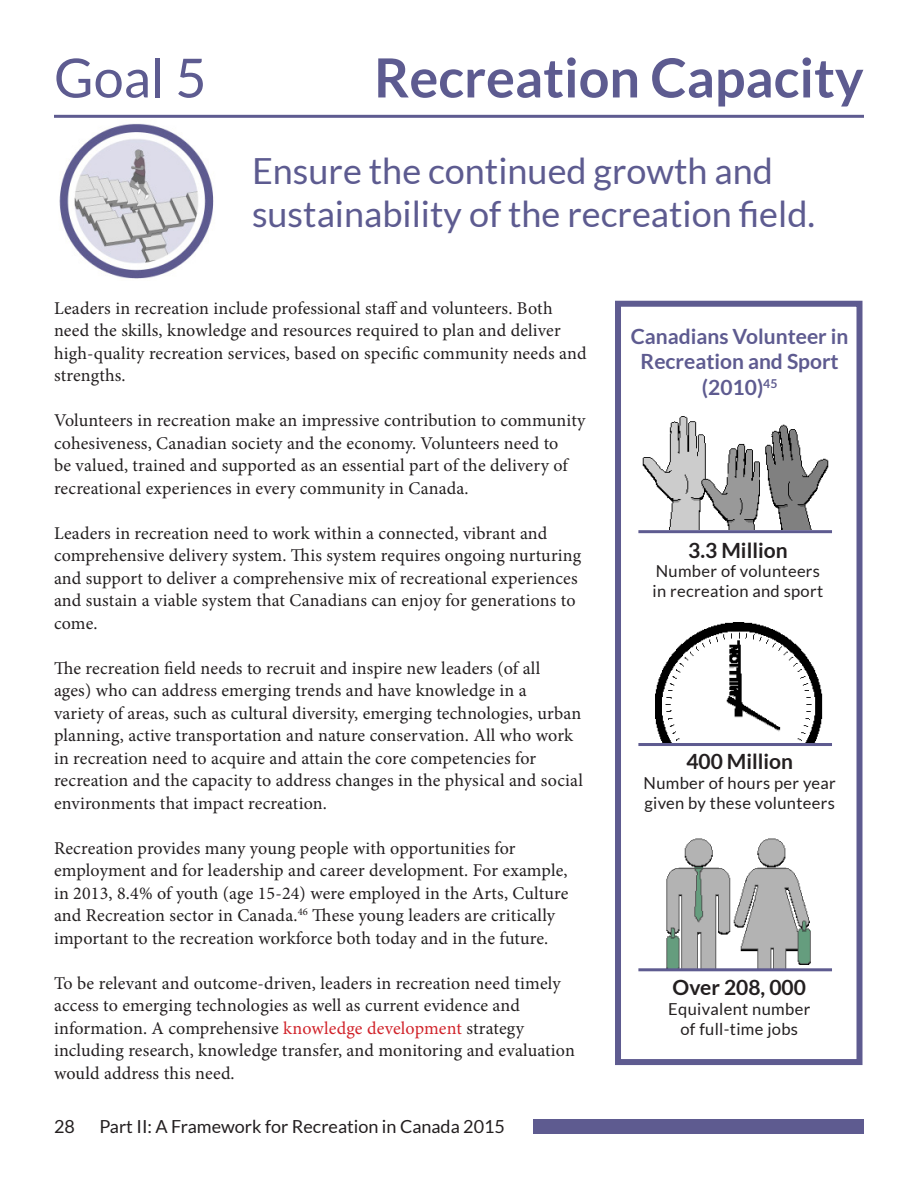
<style>
.page{position:relative;width:918px;height:1188px;background:#fff}
.page>*{position:absolute;margin:0;border:0;box-sizing:border-box;transform-origin:0 0}
.Chapter_first_paragr{font:700 54px "Lato";color:#5d5b90}
.Chapter_first_paragr-2{font:54px "Lato";color:#5d5b90}
.Chapter_first_paragr-3{font:36px/43.2px "Lato";color:#5d5b90}
.t1{font:700 21px/25.2px "Lato";color:#5e5b90;text-align:center}
.t2{font:700 21px "Lato";color:#231f20}
.t3{font:18px/22.5px "Minion Pro";letter-spacing:.01em;color:#231f20}
.t4{font:18px "Lato";color:#231f20}
.in_boxes{font:16.5px/19.8px "Lato";letter-spacing:.02em;color:#231f20}
.s1{color:#d1232a}
</style>
<div class="page">
<div style="left:534px;top:1119px;width:330px;height:14px;background:#5e5b90"></div>
<img style="left:642px;top:416px;width:188px;height:556px">
<div style="left:653px;top:970px;width:172px;height:81px;background:#fff"></div>
<div style="left:615px;top:301px;width:247px;height:764px;border:6px solid #5e5b90"></div>
<hr style="left:54px;top:115px;width:810px;height:3px;background:#5e5b90">
<div style="left:636px;top:530px;width:203px;height:84px;background:#fff"></div>
<div style="left:637px;top:743px;width:202px;height:92px;background:#fff"></div>
<hr style="left:638px;top:530px;width:194px;height:3px;background:#5e5b90">
<hr style="left:638px;top:743px;width:194px;height:3px;background:#5e5b90">
<hr style="left:638px;top:968px;width:194px;height:3px;background:#5e5b90">
<img style="left:59px;top:123px;width:155px;height:156px">
<p class="Chapter_first_paragr-2" style="left:54px;top:48px;width:154px">Goal 5</p>
<p class="Chapter_first_paragr" style="left:374px;top:47px;width:491px">Recreation Capacity</p>
<p class="Chapter_first_paragr-3" style="left:252px;top:149px;width:565px">Ensure the continued growth and sustainability of the recreation field.</p>
<p class="t3" style="left:54px;top:297px;width:534px">Leaders in recreation include professional staff and volunteers. Both need the skills, knowledge and resources required to plan and deliver high-quality recreation services, based on specific community needs and strengths.</p>
<p class="t3" style="left:54px;top:409px;width:533px">Volunteers in recreation make an impressive contribution to community cohesiveness, Canadian society and the economy. Volunteers need to<br>be valued, trained and supported as an essential part of the delivery of recreational experiences in every community in Canada.</p>
<p class="t3" style="left:54px;top:522px;width:529px">Leaders in recreation need to work within a connected, vibrant and comprehensive delivery system. This system requires ongoing nurturing and support to deliver a comprehensive mix of recreational experiences and sustain a viable system that Canadians can enjoy for generations to come.</p>
<p class="t3" style="left:54px;top:657px;width:530px">The recreation field needs to recruit and inspire new leaders (of all<br>ages) who can address emerging trends and have knowledge in a<br>variety of areas, such as cultural diversity, emerging technologies, urban planning, active transportation and nature conservation. All who work in recreation need to acquire and attain the core competencies for recreation and the capacity to address changes in the physical and social environments that impact recreation.</p>
<p class="t3" style="left:54px;top:837px;width:516px">Recreation provides many young people with opportunities for employment and for leadership and career development. For example, in 2013, 8.4% of youth (age 15-24) were employed in the Arts, Culture and Recreation sector in Canada.<sup>46</sup> These young leaders are critically important to the recreation workforce both today and in the future.</p>
<p class="t3" style="left:54px;top:972px;width:522px">To be relevant and outcome-driven, leaders in recreation need timely access to emerging technologies as well as current evidence and information. A comprehensive <span class="s1">knowledge development</span> strategy including research, knowledge transfer, and monitoring and evaluation would address this need.</p>
<p class="t4" style="left:54px;top:1117px;width:22px">28</p>
<p class="t4" style="left:99px;top:1117px;width:407px">Part II: A Framework for Recreation in Canada 2015</p>
<p class="t1" style="left:631px;top:324px;width:219px">Canadians Volunteer in<br>Recreation and Sport (2010)<sup>45</sup></p>
<p class="t2" style="left:688px;top:538px;width:101px">3.3 Million</p>
<p class="in_boxes" style="left:656px;top:561px;width:166px">Number of volunteers</p>
<p class="in_boxes" style="left:653px;top:581px;width:172px">in recreation and sport</p>
<p class="t2" style="left:686px;top:749px;width:108px">400 Million</p>
<p class="in_boxes" style="left:644px;top:773px;width:194px">Number of hours per year given by these volunteers</p>
<p class="t2" style="left:673px;top:976px;width:135px">Over 208, 000</p>
<p class="in_boxes" style="left:668px;top:999px;width:144px">Equivalent number</p>
<p class="in_boxes" style="left:680px;top:1019px;width:119px">of full-time jobs</p>
</div>
